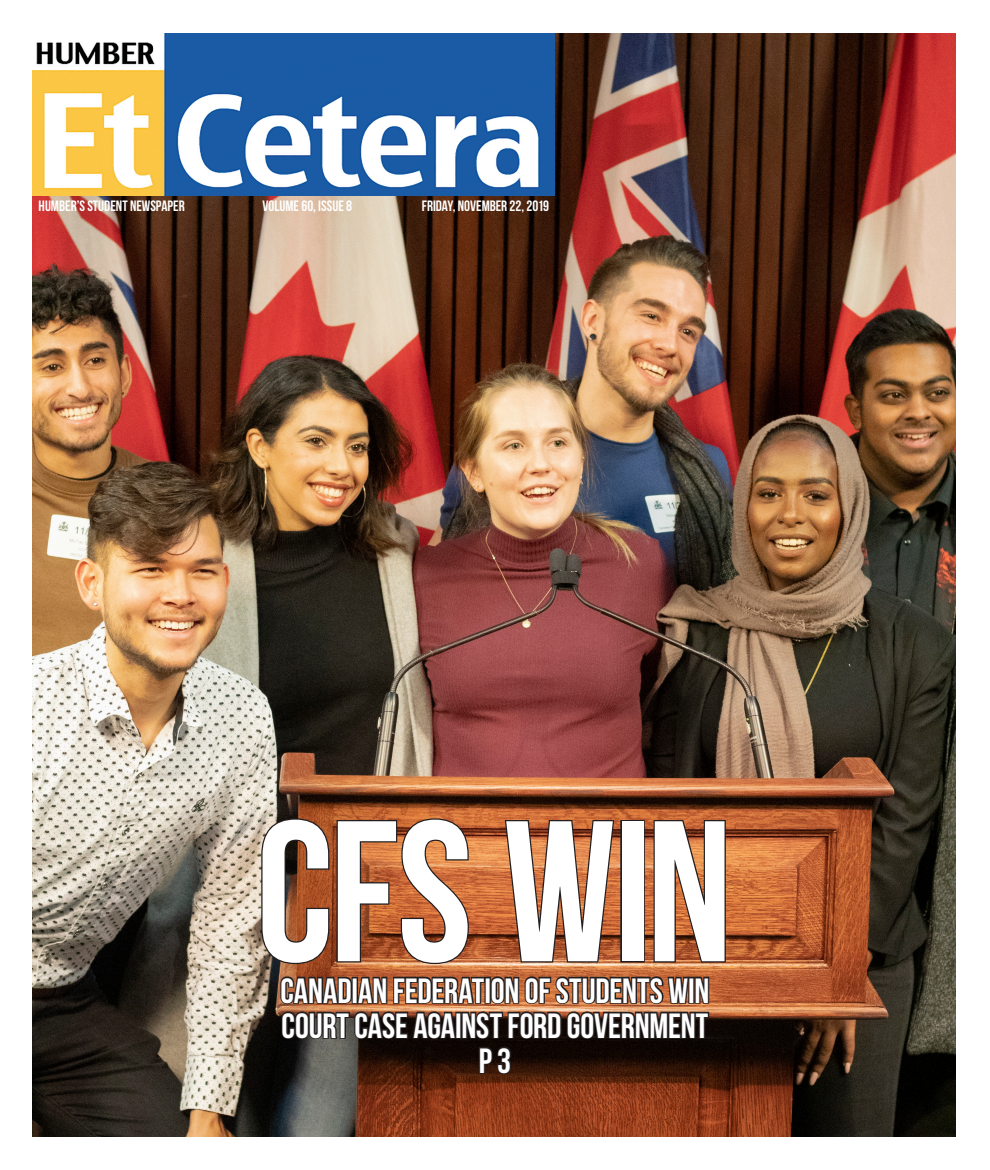
<style>
.page{position:relative;width:990px;height:1170px;background:#fff}
.page>*{position:absolute;margin:0;border:0;box-sizing:border-box;transform-origin:0 0}
.Cover_Headline{font:200px "Bebas Neue";letter-spacing:-.015em;color:#fff}
.CoverSubhead{font:35px "Bebas Neue";letter-spacing:-.005em;color:#fff}
.cutline{font:15px "Bebas Neue";color:#fff}
</style>
<div class="page">
<img style="left:32px;top:34px;width:923px;height:1102px">
<img style="left:32px;top:34px;width:522px;height:161px">
<img style="left:260px;top:817px;width:210px;height:148px">
<svg style="left:503px;top:819px;width:113px;height:145px;background:#ae6239"></svg>
<div style="left:620px;top:820px;width:25px;height:142px;border:2px solid #231f20"></div>
<svg style="left:652px;top:819px;width:75px;height:145px;background:#aa6036"></svg>
<svg style="left:279px;top:975px;width:432px;height:100px;background:#462e22"></svg>
<p class="cutline" style="left:39px;top:197px;width:148px">HUMBER’S STUDENT NEWSPAPER</p>
<p class="cutline" style="left:262px;top:197px;width:91px">VOLUME 60, ISSUE 8</p>
<p class="cutline" style="left:422px;top:197px;width:129px">FRIDAY, NOVEMBER 22, 2019</p>
<p class="Cover_Headline" style="left:256px;top:782px;width:477px">CFS WIN</p>
<p class="CoverSubhead" style="left:280px;top:971px;width:430px">CANADIAN FEDERATION OF STUDENTS WIN</p>
<p class="CoverSubhead" style="left:282px;top:1006px;width:428px">COURT CASE AGAINST FORD GOVERNMENT</p>
<p class="CoverSubhead" style="left:479px;top:1041px;width:34px">P 3</p>
</div>
